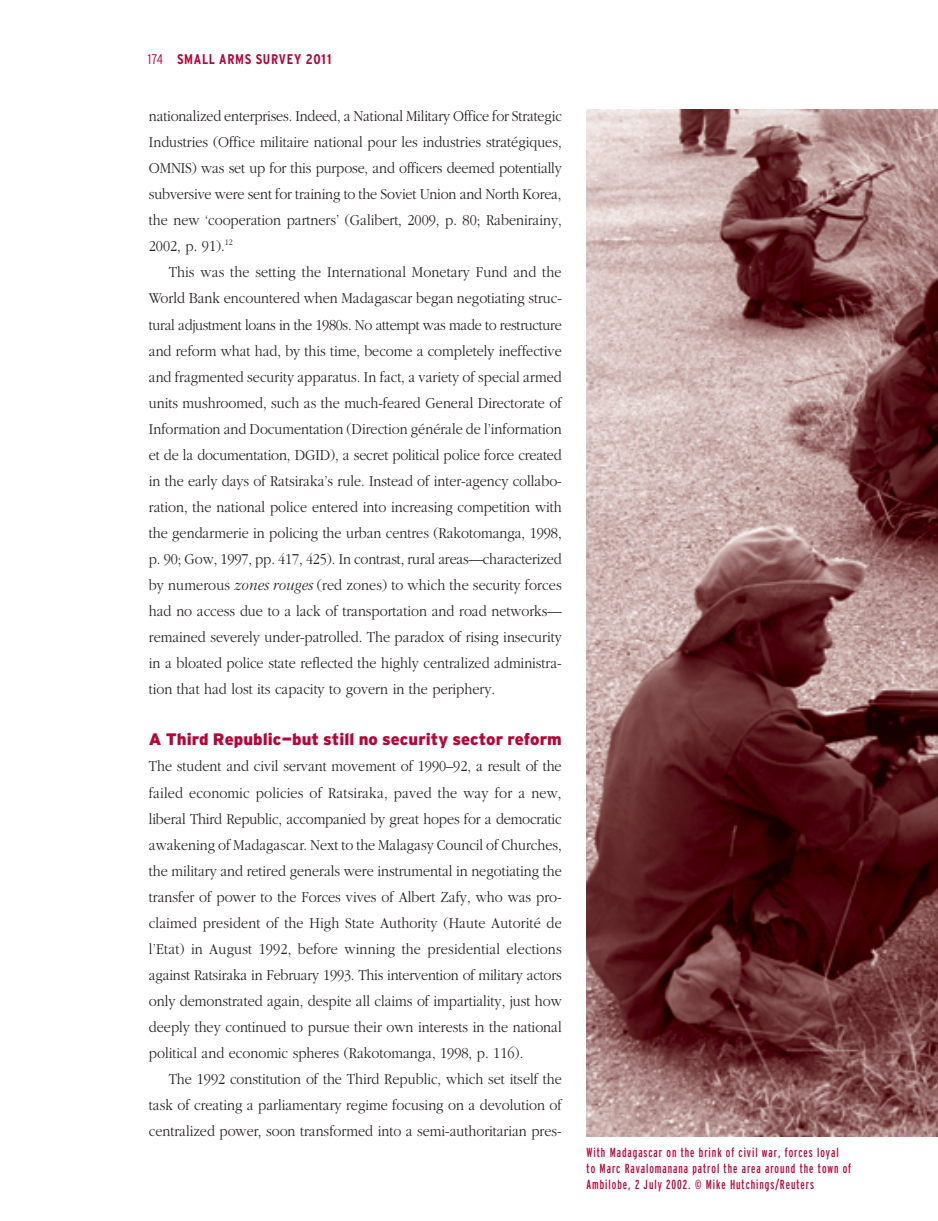
<style>
.page{position:relative;width:938px;height:1221px;background:#fff}
.page>*{position:absolute;margin:0;border:0;box-sizing:border-box;transform-origin:0 0}
.t1{font:900 16.62px "Interstate";color:#b30738}
.t2{font:300 15.75px/26.1px "Garamond";color:#231f20;text-align:justify;scale:.9 1}
.t3{font:700 condensed 14px "Interstate";letter-spacing:.045em;color:#b30738}
.t4{font:extra-condensed 13.12px/15.8px "Interstate";letter-spacing:.07em;color:#b30738}
.s1{font-weight:300}
.s2{font-style:italic}
</style>
<div class="page">
<img style="left:586px;top:109px;width:352px;height:1027px">
<p class="t3" style="left:148px;top:53px;width:185px"><span class="s1">174</span> SMALL ARMS SURVEY 2011</p>
<p class="t2" style="left:149px;top:104px;width:460px">nationalized enterprises. Indeed, a National Military Office for Strategic Industries (Office militaire national pour les industries stratégiques, OMNIS) was set up for this purpose, and officers deemed potentially subversive were sent for training to the Soviet Union and North Korea, the new ‘cooperation partners’ (Galibert, 2009, p. 80; Rabenirainy, 2002, p. 91).<sup>12</sup></p>
<p class="t2" style="left:149px;top:260px;width:460px;text-indent:20px">This was the setting the International Monetary Fund and the World Bank encountered when Madagascar began negotiating struc&shy;tural adjustment loans in the 1980s. No attempt was made to restructure and reform what had, by this time, become a completely ineffective and fragmented security apparatus. In fact, a variety of special armed units mushroomed, such as the much-feared General Directorate of Information and Documentation (Direction générale de l’information et de la documentation, DGID), a secret political police force created in the early days of Ratsiraka’s rule. Instead of inter-agency collabo&shy;ration, the national police entered into increasing competition with the gendarmerie in policing the urban centres (Rakotomanga, 1998, p. 90; Gow, 1997, pp. 417, 425). In contrast, rural areas—characterized by numerous <span class="s2">zones rouges</span> (red zones) to which the security forces had no access due to a lack of transportation and road networks— remained severely under-patrolled. The paradox of rising insecurity in a bloated police state reflected the highly centralized administra&shy;tion that had lost its capacity to govern in the periphery.</p>
<p class="t1" style="left:149px;top:732px;width:414px">A Third Republic—but still no security sector reform</p>
<p class="t2" style="left:149px;top:754px;width:460px">The student and civil servant movement of 1990–92, a result of the failed economic policies of Ratsiraka, paved the way for a new, liberal Third Republic, accompanied by great hopes for a democratic awakening of Madagascar. Next to the Malagasy Council of Churches, the military and retired generals were instrumental in negotiating the transfer of power to the Forces vives of Albert Zafy, who was pro&shy;claimed president of the High State Authority (Haute Autorité de l’Etat) in August 1992, before winning the presidential elections against Ratsiraka in February 1993. This intervention of military actors only demonstrated again, despite all claims of impartiality, just how deeply they continued to pursue their own interests in the national political and economic spheres (Rakotomanga, 1998, p. 116).</p>
<p class="t2" style="left:149px;top:1067px;width:460px;text-indent:20px">The 1992 constitution of the Third Republic, which set itself the task of creating a parliamentary regime focusing on a devolution of centralized power, soon transformed into a semi-authoritarian pres-</p>
<p class="t4" style="left:586px;top:1145px;width:266px">With Madagascar on the brink of civil war, forces loyal<br>to Marc Ravalomanana patrol the area around the town of<br>Ambilobe, 2 July 2002. © Mike Hutchings/Reuters</p>
</div>
